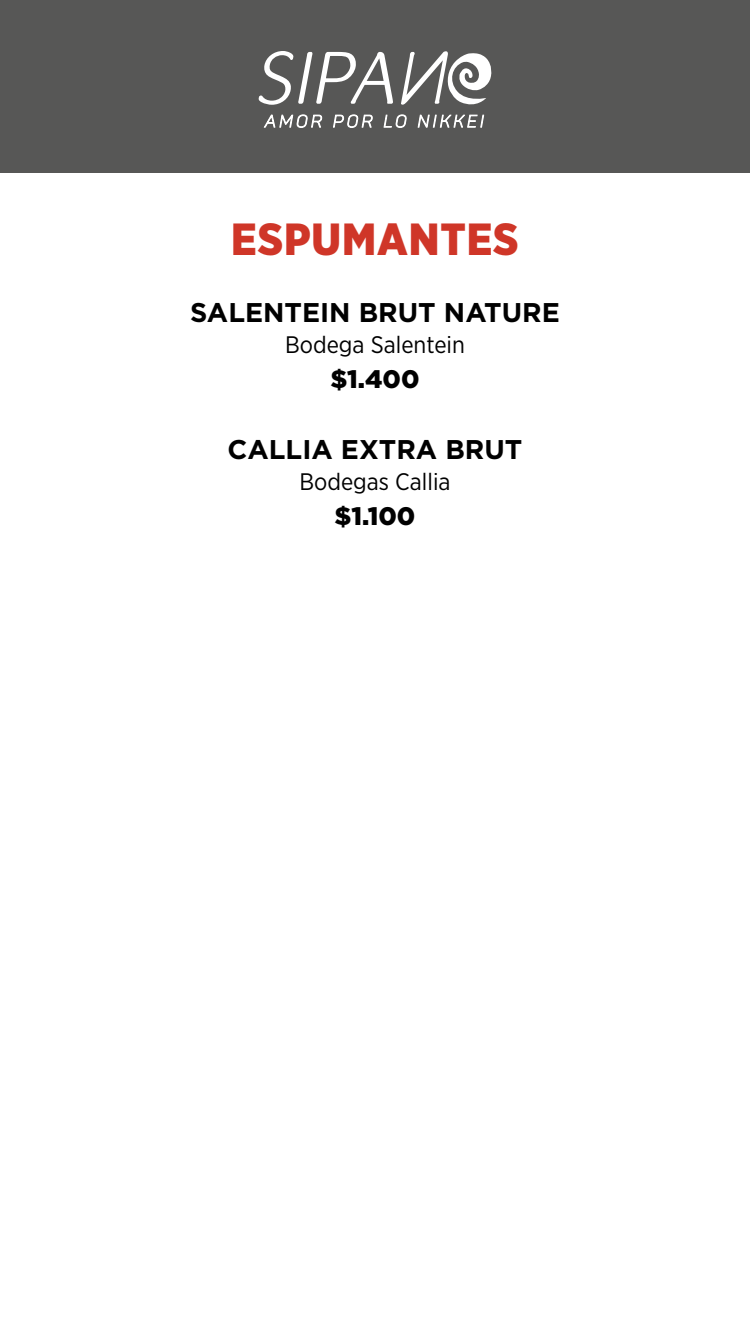
<style>
.page{position:relative;width:750px;height:1334px;background:#fff}
.page>*{position:absolute;margin:0;border:0;box-sizing:border-box;transform-origin:0 0}
.t1{font:900 45px "Gotham Narrow";letter-spacing:.02em;color:#cf3628}
.t2{font:700 27px "Gotham";color:#000}
.t3{font:900 25.3px "Gotham";color:#000}
.t4{font:23.9px "Gotham Narrow";color:#000}
</style>
<div class="page">
<div style="left:0;top:0;width:750px;height:172px;background:#575756"></div>
<svg style="left:258px;top:51px;width:234px;height:77px"></svg>
<h1 class="t1" style="left:231px;top:209px;width:289px">ESPUMANTES</h1>
<p class="t2" style="left:190px;top:294px;width:19px">SAL</p>
<p class="t2" style="left:245px;top:294px;width:316px">ENTEIN BRUT NATURE</p>
<p class="t4" style="left:285px;top:330px;width:181px">Bodega Salentein</p>
<p class="t3" style="left:330px;top:362px;width:91px">$1.400</p>
<p class="t2" style="left:228px;top:431px;width:39px">CALL</p>
<p class="t2" style="left:302px;top:431px;width:222px">IA EXTRA BRUT</p>
<p class="t4" style="left:299px;top:467px;width:153px">Bodegas Callia</p>
<p class="t3" style="left:335px;top:499px;width:82px">$1.100</p>
</div>
